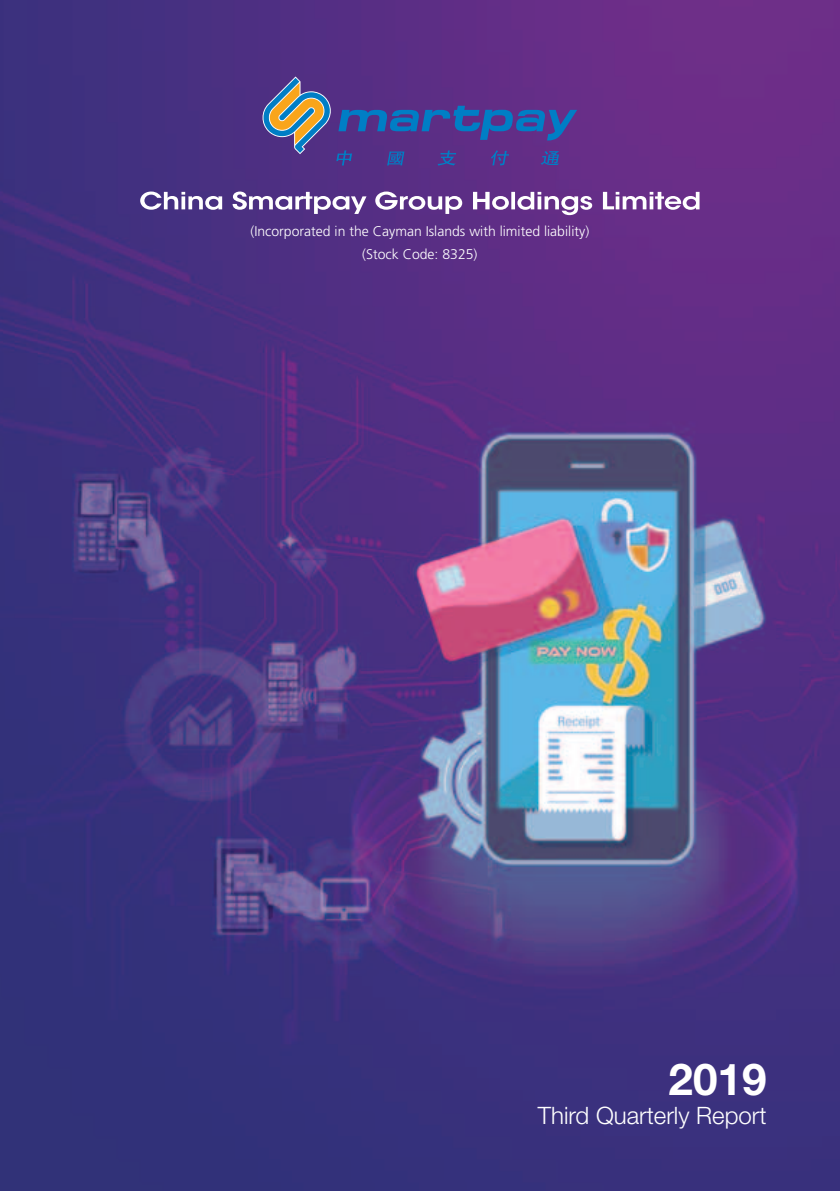
<style>
.page{position:relative;width:840px;height:1191px;background:#fff}
.page>*{position:absolute;margin:0;border:0;box-sizing:border-box;transform-origin:0 0}
.t1{font:700 44px "Helvetica Neue";color:#fff}
.t2{font:300 24px "Helvetica Neue";color:#fff}
.t3{font:300 14px/23.2px "Frutiger";color:#fff;text-align:center}
</style>
<div class="page">
<img style="left:1px;top:0;width:838px;height:1191px">
<svg style="left:260px;top:76px;width:317px;height:90px;background:#55438d"></svg>
<svg style="left:140px;top:191px;width:559px;height:24px"></svg>
<hr style="left:0;top:0;width:1px;height:1191px;background:#3d317a">
<p class="t3" style="left:250px;top:219px;width:340px">(Incorporated in the Cayman Islands with limited liability) (Stock Code: 8325)</p>
<h1 class="t1" style="left:668px;top:1052px;width:99px">2019</h1>
<h2 class="t2" style="left:537px;top:1100px;width:230px">Third Quarterly Report</h2>
</div>
